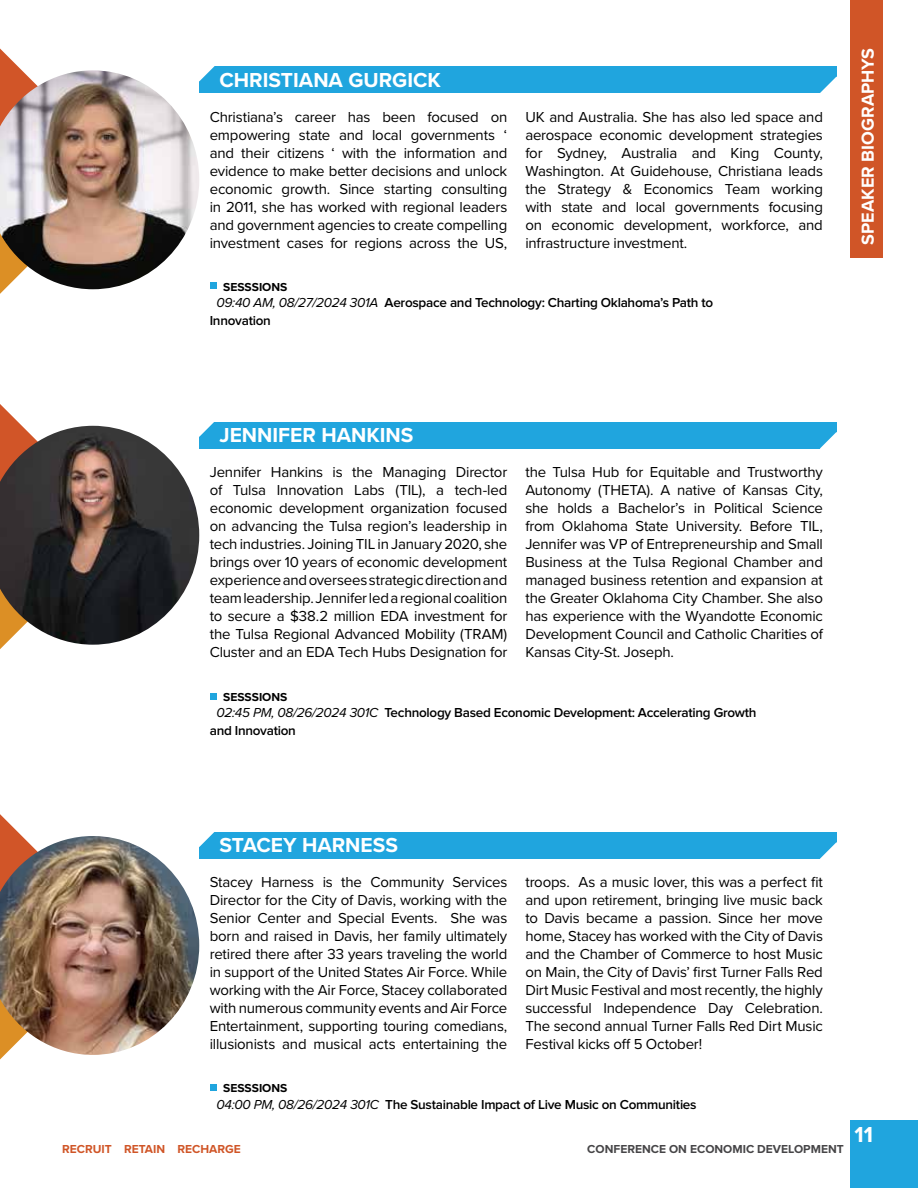
<style>
.page{position:relative;width:918px;height:1188px;background:#fff}
.page>*{position:absolute;margin:0;border:0;box-sizing:border-box;transform-origin:0 0}
.t1{font:700 22.5px "Proxima Nova";color:#fff}
.t2{font:700 21px "Proxima Nova";color:#fff}
.t3{font:700 18px "Proxima Nova";color:#fff}
.t4{font:15px/18px "Proxima Nova";letter-spacing:-.015em;color:#000;text-align:justify}
.t5{font:600 13.5px/18px "Proxima Nova";letter-spacing:-.02em;color:#000}
.t6{font:700 12px "Proxima Nova";color:#464547}
.t7{font:700 12px "Proxima Nova";color:#000}
.t8{font:700 12px "Proxima Nova";color:#d05527}
.s1{font-weight:400;font-style:italic}
</style>
<div class="page">
<div style="left:210px;top:282px;width:6px;height:7px;background:#20a5de"></div>
<svg style="left:0;top:49px;width:22px;height:245px"></svg>
<div style="left:199px;top:66px;width:637px;height:27px;background:#20a5de"></div>
<svg style="left:820px;top:77px;width:16px;height:16px"></svg>
<svg style="left:199px;top:66px;width:16px;height:15px"></svg>
<img style="left:0;top:70px;width:199px;height:219px">
<svg style="left:210px;top:693px;width:6px;height:6px"></svg>
<svg style="left:0;top:404px;width:22px;height:245px"></svg>
<div style="left:199px;top:422px;width:637px;height:27px;background:#20a5de"></div>
<svg style="left:820px;top:432px;width:17px;height:17px"></svg>
<svg style="left:199px;top:422px;width:15px;height:15px"></svg>
<img style="left:0;top:426px;width:199px;height:219px">
<div style="left:210px;top:1084px;width:6px;height:7px;background:#20a5de"></div>
<svg style="left:0;top:814px;width:22px;height:245px"></svg>
<div style="left:199px;top:832px;width:637px;height:27px;background:#20a5de"></div>
<svg style="left:820px;top:842px;width:17px;height:17px"></svg>
<svg style="left:199px;top:832px;width:16px;height:15px"></svg>
<img style="left:0;top:836px;width:199px;height:219px">
<div style="left:850px;top:1120px;width:68px;height:68px;background:#20a5de"></div>
<div style="left:850px;top:0;width:33px;height:258px;background:#d05527"></div>
<h2 class="t2" style="left:220px;top:64px;width:223px">CHRISTIANA GURGICK</h2>
<p class="t4" style="left:210px;top:107px;width:299px">Christiana’s career has been focused on empowering state and local governments ‘ and their citizens ‘ with the information and evidence to make better decisions and unlock economic growth. Since starting consulting in 2011, she has worked with regional leaders and government agencies to create compelling investment cases for regions across the US,</p>
<p class="t4" style="left:525px;top:107px;width:299px">UK and Australia. She has also led space and aerospace economic development strategies for Sydney, Australia and King County, Washington. At Guidehouse, Christiana leads the Strategy &amp; Economics Team working with state and local governments focusing on economic development, workforce, and infrastructure investment.</p>
<p class="t7" style="left:223px;top:278px;width:66px">SESSSIONS</p>
<p class="t5" style="left:210px;top:294px;width:505px;text-indent:7px"><span class="s1">09:40 AM, 08/27/2024 301A</span> Aerospace and Technology: Charting Oklahoma’s Path to<br>Innovation</p>
<p class="t3" style="left:854px;top:245px;width:198px;rotate:-90deg">SPEAKER BIOGRAPHYS</p>
<h2 class="t2" style="left:220px;top:419px;width:195px">JENNIFER HANKINS</h2>
<p class="t4" style="left:210px;top:462px;width:299px">Jennifer Hankins is the Managing Director of Tulsa Innovation Labs (TIL), a tech-led economic development organization focused on advancing the Tulsa region’s leadership in tech industries. Joining TIL in January 2020, she brings over 10 years of economic development experience and oversees strategic direction and team leadership. Jennifer led a regional coalition to secure a $38.2 million EDA investment for the Tulsa Regional Advanced Mobility (TRAM)<br>Cluster and an EDA Tech Hubs Designation for</p>
<p class="t4" style="left:525px;top:462px;width:299px">the Tulsa Hub for Equitable and Trustworthy Autonomy (THETA). A native of Kansas City, she holds a Bachelor’s in Political Science from Oklahoma State University. Before TIL, Jennifer was VP of Entrepreneurship and Small Business at the Tulsa Regional Chamber and managed business retention and expansion at the Greater Oklahoma City Chamber. She also has experience with the Wyandotte Economic Development Council and Catholic Charities of Kansas City-St. Joseph.</p>
<p class="t7" style="left:223px;top:688px;width:66px">SESSSIONS</p>
<p class="t5" style="left:210px;top:704px;width:548px;text-indent:7px"><span class="s1">02:45 PM, 08/26/2024 301C</span> Technology Based Economic Development: Accelerating Growth and Innovation</p>
<h2 class="t2" style="left:220px;top:830px;width:180px">STACEY HARNESS</h2>
<p class="t4" style="left:210px;top:873px;width:299px">Stacey Harness is the Community Services Director for the City of Davis, working with the Senior Center and Special Events. She was born and raised in Davis, her family ultimately retired there after 33 years traveling the world in support of the United States Air Force. While working with the Air Force, Stacey collaborated with numerous community events and Air Force Entertainment, supporting touring comedians, illusionists and musical acts entertaining the</p>
<p class="t4" style="left:525px;top:873px;width:299px">troops. As a music lover, this was a perfect fit and upon retirement, bringing live music back to Davis became a passion. Since her move home, Stacey has worked with the City of Davis and the Chamber of Commerce to host Music on Main, the City of Davis’ first Turner Falls Red Dirt Music Festival and most recently, the highly successful Independence Day Celebration.<br>The second annual Turner Falls Red Dirt Music Festival kicks off 5 October!</p>
<p class="t7" style="left:223px;top:1079px;width:66px">SESSSIONS</p>
<p class="t5" style="left:216px;top:1096px;width:482px"><span class="s1">04:00 PM, 08/26/2024 301C</span> The Sustainable Impact of Live Music on Communities</p>
<p class="t8" style="left:62px;top:1140px;width:180px">RECRUIT RETAIN RECHARGE</p>
<p class="t6" style="left:587px;top:1140px;width:258px">CONFERENCE ON ECONOMIC DEVELOPMENT</p>
<h1 class="t1" style="left:855px;top:1118px;width:20px">11</h1>
</div>
